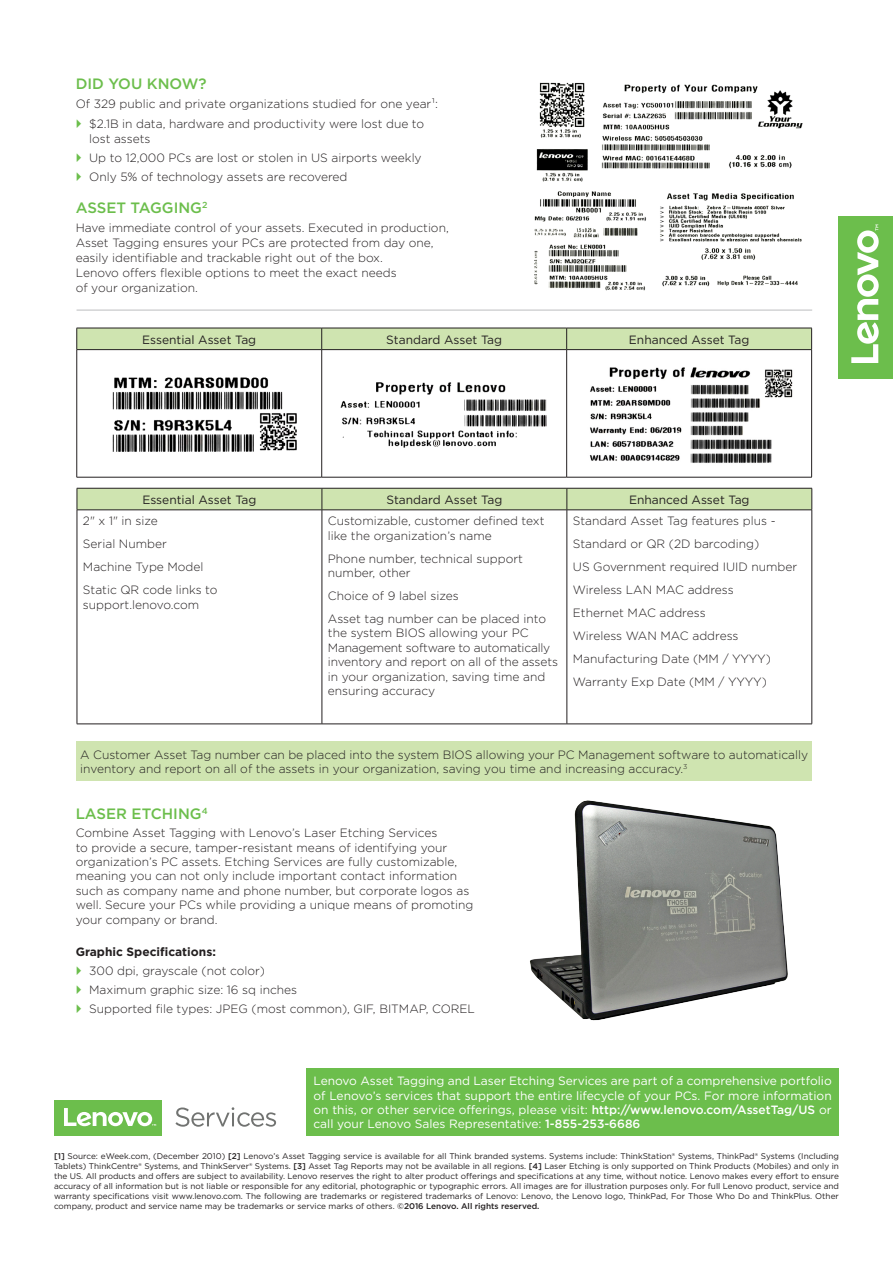
<style>
.page{position:relative;width:893px;height:1263px;background:#fff}
.page>*{position:absolute;margin:0;border:0;box-sizing:border-box;transform-origin:0 0}
.t1{font:500 15px "Gotham";color:#6cbe4c}
.t2{font:300 12px/14.4px "Gotham";color:#231f20}
.t3{font:12px/14.4px "Gotham";color:#fff;text-align:justify}
.t4{font:12px "Gotham";color:#231f20}
.t5{font:700 12px "Gotham";color:#231f20}
.t6{font:8.25px/9.9px "Gotham";color:#231f20;text-align:justify}
.s1{font-weight:500}
</style>
<div class="page">
<div style="left:77px;top:328px;width:735px;height:21px;background:#cfe4b0"></div>
<hr style="left:77px;top:349px;width:245px;height:1px;background:#231f20">
<hr style="left:77px;top:350px;width:1px;height:127px;background:#231f20">
<hr style="left:322px;top:349px;width:245px;height:1px;background:#231f20">
<hr style="left:321px;top:350px;width:1px;height:127px;background:#231f20">
<hr style="left:567px;top:349px;width:245px;height:1px;background:#231f20">
<hr style="left:566px;top:350px;width:1px;height:127px;background:#231f20">
<hr style="left:811px;top:350px;width:1px;height:127px;background:#231f20">
<hr style="left:77px;top:477px;width:245px;height:1px;background:#231f20">
<hr style="left:322px;top:477px;width:245px;height:1px;background:#231f20">
<hr style="left:567px;top:477px;width:245px;height:1px;background:#231f20">
<div style="left:306px;top:1068px;width:533px;height:68px;background:#6cbe4c"></div>
<div style="left:54px;top:1100px;width:108px;height:36px;background:#6cbe4c"></div>
<svg style="left:64px;top:1108px;width:92px;height:18px"></svg>
<svg style="left:175px;top:1107px;width:101px;height:20px"></svg>
<hr style="left:77px;top:310px;width:735px;height:1px;background:#bcbdc0">
<svg style="left:77px;top:488px;width:736px;height:22px;background:#c3d6a6"></svg>
<hr style="left:77px;top:510px;width:245px;height:1px;background:#231f20">
<hr style="left:77px;top:510px;width:1px;height:214px;background:#231f20">
<hr style="left:322px;top:510px;width:245px;height:1px;background:#231f20">
<hr style="left:322px;top:510px;width:1px;height:214px;background:#231f20">
<hr style="left:567px;top:510px;width:245px;height:1px;background:#231f20">
<hr style="left:567px;top:510px;width:1px;height:214px;background:#231f20">
<hr style="left:812px;top:510px;width:1px;height:214px;background:#231f20">
<hr style="left:77px;top:724px;width:245px;height:1px;background:#231f20">
<hr style="left:322px;top:724px;width:245px;height:1px;background:#231f20">
<hr style="left:567px;top:724px;width:245px;height:1px;background:#231f20">
<img style="left:530px;top:800px;width:258px;height:221px">
<div style="left:77px;top:741px;width:735px;height:39px;background:#cfe4b0"></div>
<img style="left:534px;top:82px;width:269px;height:209px">
<img style="left:112px;top:377px;width:185px;height:75px">
<img style="left:340px;top:382px;width:207px;height:66px">
<img style="left:589px;top:367px;width:204px;height:96px">
<div style="left:839px;top:216px;width:54px;height:162px;background:#6cbe4c"></div>
<svg style="left:851px;top:225px;width:28px;height:138px"></svg>
<p class="t1" style="left:76px;top:74px;width:132px">DID YOU KNOW?</p>
<p class="t2" style="left:76px;top:97px;width:364px">Of 329 public and private organizations studied for one year¹:</p>
<p class="t2" style="left:89px;top:116px;width:337px;line-height:15px">$2.1B in data, hardware and productivity were lost due to lost assets</p>
<p class="t2" style="left:89px;top:150px;width:334px">Up to 12,000 PCs are lost or stolen in US airports weekly</p>
<p class="t2" style="left:89px;top:169px;width:260px">Only 5% of technology assets are recovered</p>
<p class="t1" style="left:76px;top:198px;width:133px">ASSET TAGGING<sup>2</sup></p>
<p class="t2" style="left:76px;top:220px;width:375px;line-height:15px">Have immediate control of your assets. Executed in production, Asset Tagging ensures your PCs are protected from day one, easily identifiable and trackable right out of the box.<br>Lenovo offers flexible options to meet the exact needs<br>of your organization.</p>
<p class="t4" style="left:142px;top:332px;width:116px">Essential Asset Tag</p>
<p class="t4" style="left:386px;top:332px;width:117px">Standard Asset Tag</p>
<p class="t4" style="left:629px;top:332px;width:122px">Enhanced Asset Tag</p>
<p class="t4" style="left:142px;top:492px;width:116px">Essential Asset Tag</p>
<p class="t4" style="left:386px;top:492px;width:117px">Standard Asset Tag</p>
<p class="t4" style="left:629px;top:492px;width:122px">Enhanced Asset Tag</p>
<p class="t2" style="left:83px;top:514px;width:76px">2" x 1" in size</p>
<p class="t2" style="left:83px;top:537px;width:85px">Serial Number</p>
<p class="t2" style="left:83px;top:559px;width:122px">Machine Type Model</p>
<p class="t2" style="left:83px;top:582px;width:136px">Static QR code links to support.lenovo.com</p>
<p class="t2" style="left:328px;top:514px;width:218px">Customizable, customer defined text like the organization’s name</p>
<p class="t2" style="left:328px;top:551px;width:197px">Phone number, technical support number, other</p>
<p class="t2" style="left:328px;top:588px;width:132px">Choice of 9 label sizes</p>
<p class="t2" style="left:328px;top:611px;width:232px">Asset tag number can be placed into the system BIOS allowing your PC Management software to automatically inventory and report on all of the assets in your organization, saving time and ensuring accuracy</p>
<p class="t2" style="left:573px;top:514px;width:204px">Standard Asset Tag features plus -</p>
<p class="t2" style="left:573px;top:537px;width:188px">Standard or QR (2D barcoding)</p>
<p class="t2" style="left:573px;top:559px;width:226px">US Government required IUID number</p>
<p class="t2" style="left:573px;top:582px;width:162px">Wireless LAN MAC address</p>
<p class="t2" style="left:573px;top:605px;width:134px">Ethernet MAC address</p>
<p class="t2" style="left:573px;top:628px;width:167px">Wireless WAN MAC address</p>
<p class="t2" style="left:573px;top:651px;width:200px">Manufacturing Date (MM / YYYY)</p>
<p class="t2" style="left:573px;top:674px;width:196px">Warranty Exp Date (MM / YYYY)</p>
<p class="t2" style="left:80px;top:747px;width:729px">A Customer Asset Tag number can be placed into the system BIOS allowing your PC Management software to automatically inventory and report on all of the assets in your organization, saving you time and increasing accuracy.<sup>3</sup></p>
<p class="t1" style="left:76px;top:803px;width:133px">LASER ETCHING<sup>4</sup></p>
<p class="t2" style="left:76px;top:825px;width:399px">Combine Asset Tagging with Lenovo’s Laser Etching Services<br>to provide a secure, tamper-resistant means of identifying your organization’s PC assets. Etching Services are fully customizable, meaning you can not only include important contact information such as company name and phone number, but corporate logos as well. Secure your PCs while providing a unique means of promoting your company or brand.</p>
<p class="t5" style="left:76px;top:943px;width:142px">Graphic Specifications:</p>
<p class="t2" style="left:89px;top:963px;width:177px">300 dpi, grayscale (not color)</p>
<p class="t2" style="left:89px;top:982px;width:210px">Maximum graphic size: 16 sq inches</p>
<p class="t2" style="left:89px;top:1002px;width:387px">Supported file types: JPEG (most common), GIF, BITMAP, COREL</p>
<p class="t3" style="left:313px;top:1073px;width:520px">Lenovo Asset Tagging and Laser Etching Services are part of a comprehensive portfolio</p>
<p class="t3" style="left:313px;top:1088px;width:520px">of Lenovo’s services that support the entire lifecycle of your PCs. For more information on this, or other service offerings, please visit: <span class="s1">http://www.lenovo.com/AssetTag/US</span> or call your Lenovo Sales Representative: <span class="s1">1-855-253-6686</span></p>
<p class="t6" style="left:54px;top:1151px;width:786px"><span class="s1">[1]</span> Source: eWeek.com, (December 2010) <span class="s1">[2]</span> Lenovo’s Asset Tagging service is available for all Think branded systems. Systems include: ThinkStation® Systems, ThinkPad® Systems (Including Tablets) ThinkCentre® Systems, and ThinkServer® Systems. <span class="s1">[3]</span> Asset Tag Reports may not be available in all regions. <span class="s1">[4]</span> Laser Etching is only supported on Think Products (Mobiles) and only in the US. All products and offers are subject to availability. Lenovo reserves the right to alter product offerings and specifications at any time, without notice. Lenovo makes every effort to ensure accuracy of all information but is not liable or responsible for any editorial, photographic or typographic errors. All images are for illustration purposes only. For full Lenovo product, service and warranty specifications visit www.lenovo.com. The following are trademarks or registered trademarks of Lenovo: Lenovo, the Lenovo logo, ThinkPad, For Those Who Do and ThinkPlus. Other company, product and service name may be trademarks or service marks of others. <span class="s1">©2016 Lenovo. All rights reserved.</span></p>
</div>
